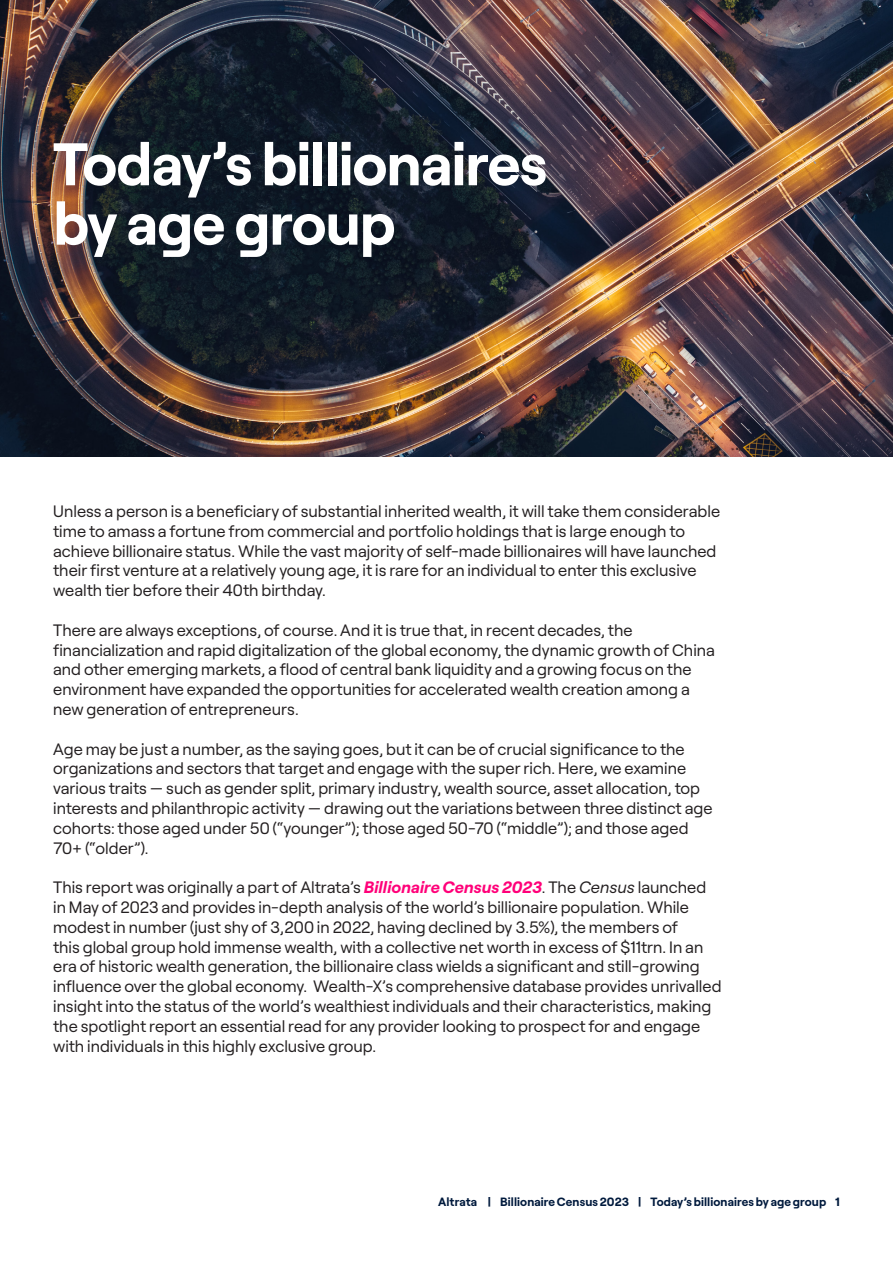
<style>
.page{position:relative;width:893px;height:1263px;background:#fff}
.page>*{position:absolute;margin:0;border:0;box-sizing:border-box;transform-origin:0 0}
.Masthead_Title{font:700 60px/59.4px "Roobert";letter-spacing:-.015em;color:#fff}
.Body{font:16.5px/19.8px "Roobert";color:#231f20}
.t1{font:700 12px "Roobert";letter-spacing:.01em;color:#001a3d}
.s1{font-weight:700;font-style:italic;color:#ff0079}
.s2{font-style:italic}
</style>
<div class="page">
<img style="left:0;top:0;width:893px;height:457px">
<p class="Masthead_Title" style="left:53px;top:130px;width:496px">Today’s billionaires by age group</p>
<p class="Body" style="left:53px;top:500px;width:669px">Unless a person is a beneficiary of substantial inherited wealth, it will take them considerable time to amass a fortune from commercial and portfolio holdings that is large enough to achieve billionaire status. While the vast majority of self-made billionaires will have launched their first venture at a relatively young age, it is rare for an individual to enter this exclusive wealth tier before their 40th birthday.</p>
<p class="Body" style="left:53px;top:619px;width:663px">There are always exceptions, of course. And it is true that, in recent decades, the financialization and rapid digitalization of the global economy, the dynamic growth of China and other emerging markets, a flood of central bank liquidity and a growing focus on the environment have expanded the opportunities for accelerated wealth creation among a new generation of entrepreneurs.</p>
<p class="Body" style="left:53px;top:738px;width:661px">Age may be just a number, as the saying goes, but it can be of crucial significance to the organizations and sectors that target and engage with the super rich. Here, we examine various traits — such as gender split, primary industry, wealth source, asset allocation, top interests and philanthropic activity — drawing out the variations between three distinct age cohorts: those aged under 50 (“younger”); those aged 50-70 (“middle”); and those aged 70+ (“older”).</p>
<p class="Body" style="left:53px;top:876px;width:670px">This report was originally a part of Altrata’s <span class="s1">Billionaire Census 2023</span>. The <span class="s2">Census</span> launched in May of 2023 and provides in-depth analysis of the world’s billionaire population. While modest in number (just shy of 3,200 in 2022, having declined by 3.5%), the members of<br>this global group hold immense wealth, with a collective net worth in excess of $11trn. In an era of historic wealth generation, the billionaire class wields a significant and still-growing influence over the global economy. Wealth-X’s comprehensive database provides unrivalled insight into the status of the world’s wealthiest individuals and their characteristics, making the spotlight report an essential read for any provider looking to prospect for and engage with individuals in this highly exclusive group.</p>
<p class="t1" style="left:438px;top:1193px;width:403px">Altrata | Billionaire Census 2023 | Today’s billionaires by age group 1</p>
</div>
